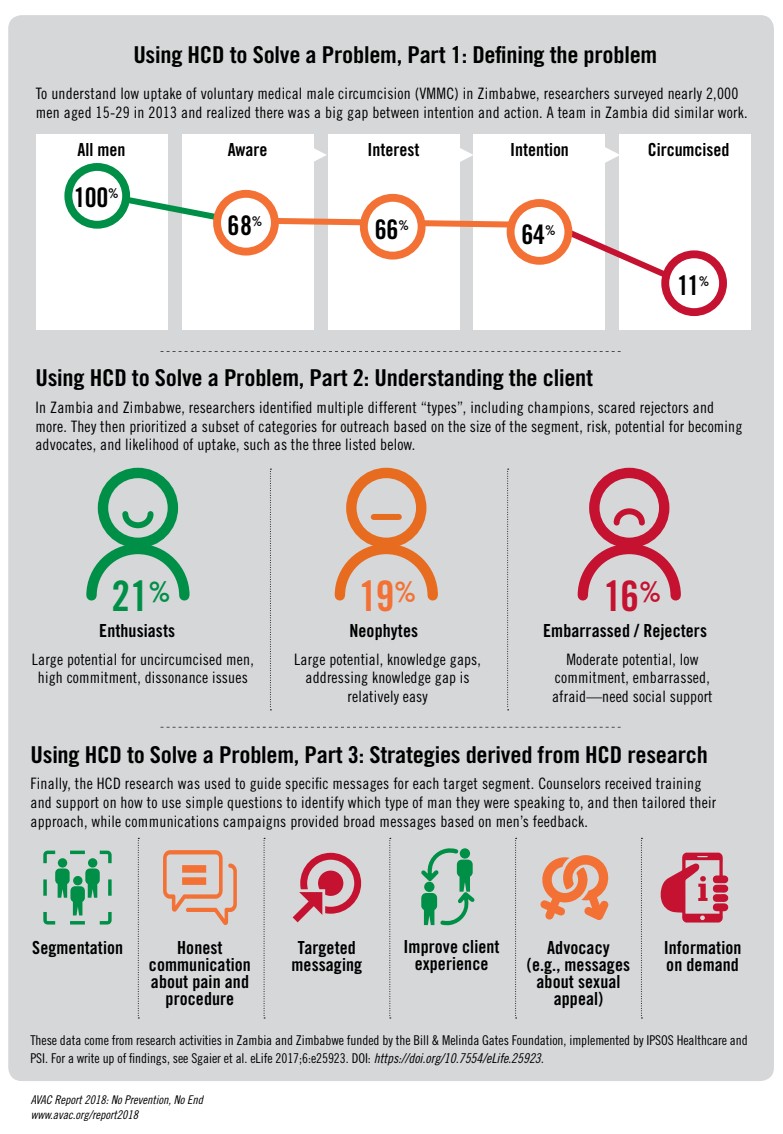
<style>
.page{position:relative;width:783px;height:1134px;background:#fff}
.page>*{position:absolute;margin:0;border:0;box-sizing:border-box;transform-origin:0 0}
.t1{font:42px "Trade Gothic Bold Cond Twenty";color:#008f47}
.t2{font:42px "Trade Gothic Bold Cond Twenty";color:#f37135}
.t3{font:42px "Trade Gothic Bold Cond Twenty";color:#c41230}
.t4{font:27px "Trade Gothic Bold Cond Twenty";letter-spacing:-.005em;color:#000}
.t5{font:23.25px "Trade Gothic Bold Cond Twenty";letter-spacing:-.01em;color:#000;scale:1.08 1}
.t6{font:18px/17.2px "Trade Gothic Bold Cond Twenty";letter-spacing:.005em;color:#000;text-align:center}
.t7{font:15.75px/18.8px "Trade Gothic Cond Eighteen";letter-spacing:.015em;color:#000}
.t8{font:13.5px/18px "Trade Gothic Cond Eighteen";letter-spacing:-.005em;color:#000}
.t9{font:12px/15px "Trade Gothic Cond Eighteen Obl";color:#000}
.s1{font-family:"Trade Gothic Cond Eighteen Obl"}
</style>
<div class="page">
<div style="left:8px;top:15px;width:766px;height:1066px;background:#d5d7d8;border-radius:14px"></div>
<div style="left:36px;top:134px;width:131px;height:195px;background:#fff"></div>
<div style="left:182px;top:134px;width:131px;height:195px;background:#fff"></div>
<div style="left:328px;top:134px;width:131px;height:195px;background:#fff"></div>
<div style="left:474px;top:134px;width:131px;height:195px;background:#fff"></div>
<div style="left:620px;top:134px;width:131px;height:195px;background:#fff"></div>
<svg style="left:313px;top:147px;width:14px;height:16px"></svg>
<svg style="left:459px;top:147px;width:15px;height:16px"></svg>
<svg style="left:605px;top:147px;width:15px;height:16px"></svg>
<svg style="left:334px;top:539px;width:104px;height:62px"></svg>
<div style="left:374px;top:514px;width:25px;height:6px;background:#e76c1f"></div>
<div style="left:346px;top:468px;width:80px;height:80px;border:10px solid #e76c1f;border-radius:50%"></div>
<svg style="left:270px;top:469px;width:1px;height:241px"></svg>
<svg style="left:507px;top:469px;width:2px;height:241px"></svg>
<svg style="left:86px;top:539px;width:104px;height:62px"></svg>
<svg style="left:122px;top:511px;width:32px;height:18px"></svg>
<div style="left:98px;top:468px;width:80px;height:80px;border:10px solid #008f47;border-radius:50%"></div>
<svg style="left:577px;top:539px;width:104px;height:62px"></svg>
<svg style="left:613px;top:508px;width:32px;height:18px"></svg>
<div style="left:589px;top:468px;width:80px;height:80px;border:10px solid #c41230;border-radius:50%"></div>
<svg style="left:68px;top:167px;width:58px;height:58px"></svg>
<div style="left:64px;top:163px;width:66px;height:66px;border:8px solid #008f47;border-radius:50%"></div>
<svg style="left:86px;top:186px;width:591px;height:109px"></svg>
<div style="left:511px;top:203px;width:57px;height:58px;background:#fff;border-radius:50%"></div>
<div style="left:507px;top:199px;width:65px;height:66px;border:8px solid #f37135;border-radius:50%"></div>
<div style="left:665px;top:254px;width:58px;height:58px;background:#fff;border-radius:50%"></div>
<div style="left:661px;top:250px;width:66px;height:66px;border:8px solid #c41230;border-radius:50%"></div>
<svg style="left:43px;top:851px;width:69px;height:74px"></svg>
<svg style="left:163px;top:850px;width:74px;height:75px"></svg>
<svg style="left:293px;top:853px;width:68px;height:69px"></svg>
<svg style="left:421px;top:848px;width:54px;height:77px"></svg>
<div style="left:460px;top:848px;width:10px;height:11px;background:#008f47;border-radius:50%"></div>
<svg style="left:540px;top:855px;width:69px;height:65px"></svg>
<svg style="left:661px;top:853px;width:67px;height:70px"></svg>
<svg style="left:138px;top:838px;width:1px;height:181px"></svg>
<svg style="left:264px;top:838px;width:1px;height:181px"></svg>
<svg style="left:389px;top:838px;width:2px;height:181px"></svg>
<svg style="left:515px;top:838px;width:2px;height:181px"></svg>
<svg style="left:641px;top:838px;width:1px;height:181px"></svg>
<svg style="left:161px;top:351px;width:460px;height:1px"></svg>
<svg style="left:161px;top:727px;width:460px;height:1px"></svg>
<h3 class="t5" style="left:133px;top:40px;width:487px">Using HCD to Solve a Problem, Part 1: Defining the problem</h3>
<p class="t7" style="left:36px;top:84px;width:714px">To understand low uptake of voluntary medical male circumcision (VMMC) in Zimbabwe, researchers surveyed nearly 2,000 men aged 15-29 in 2013 and realized there was a big gap between intention and action. A team in Zambia did similar work.</p>
<p class="t6" style="left:78px;top:141px;width:49px">All men</p>
<p class="t6" style="left:228px;top:141px;width:41px">Aware</p>
<p class="t6" style="left:368px;top:141px;width:53px">Interest</p>
<p class="t6" style="left:510px;top:141px;width:60px">Intention</p>
<p class="t6" style="left:648px;top:141px;width:83px">Circumcised</p>
<h2 class="t4" style="left:74px;top:181px;width:47px">100<sup>%</sup></h2>
<h2 class="t4" style="left:228px;top:209px;width:36px">68<sup>%</sup></h2>
<h2 class="t4" style="left:375px;top:213px;width:36px">66<sup>%</sup></h2>
<h2 class="t4" style="left:521px;top:218px;width:36px">64<sup>%</sup></h2>
<h2 class="t4" style="left:677px;top:269px;width:34px">11<sup>%</sup></h2>
<h3 class="t5" style="left:35px;top:364px;width:518px">Using HCD to Solve a Problem, Part 2: Understanding the client</h3>
<p class="t7" style="left:35px;top:398px;width:708px">In Zambia and Zimbabwe, researchers identified multiple different “types”, including champions, scared rejectors and more. They then prioritized a subset of categories for outreach based on the size of the segment, risk, potential for becoming advocates, and likelihood of uptake, such as the three listed below.</p>
<h1 class="t1" style="left:112px;top:570px;width:61px">21<sup>%</sup></h1>
<h1 class="t2" style="left:359px;top:570px;width:59px">19<sup>%</sup></h1>
<p class="t6" style="left:99px;top:622px;width:77px">Enthusiasts</p>
<p class="t7" style="left:32px;top:649px;width:223px;text-align:center">Large potential for uncircumcised men, high commitment, dissonance issues</p>
<p class="t6" style="left:349px;top:622px;width:70px">Neophytes</p>
<p class="t7" style="left:294px;top:649px;width:188px;text-align:center">Large potential, knowledge gaps, addressing knowledge gap is relatively easy</p>
<h1 class="t3" style="left:604px;top:570px;width:59px">16<sup>%</sup></h1>
<p class="t6" style="left:543px;top:622px;width:165px">Embarrassed / Rejecters</p>
<p class="t7" style="left:552px;top:649px;width:162px;text-align:center">Moderate potential, low commitment, embarrassed, afraid—need social support</p>
<h3 class="t5" style="left:31px;top:740px;width:629px">Using HCD to Solve a Problem, Part 3: Strategies derived from HCD research</h3>
<p class="t7" style="left:31px;top:774px;width:687px">Finally, the HCD research was used to guide specific messages for each target segment. Counselors received training and support on how to use simple questions to identify which type of man they were speaking to, and then tailored their approach, while communications campaigns provided broad messages based on men’s feedback.</p>
<p class="t6" style="left:32px;top:939px;width:92px">Segmentation</p>
<p class="t6" style="left:149px;top:939px;width:104px">Honest communication about pain and procedure</p>
<p class="t6" style="left:292px;top:939px;width:72px">Targeted messaging</p>
<p class="t6" style="left:404px;top:938px;width:98px">Improve client experience</p>
<p class="t6" style="left:527px;top:939px;width:105px">Advocacy<br>(e.g., messages about sexual appeal)</p>
<p class="t6" style="left:664px;top:939px;width:79px;text-align:left">Information on demand</p>
<p class="t8" style="left:30px;top:1031px;width:719px">These data come from research activities in Zambia and Zimbabwe funded by the Bill &amp; Melinda Gates Foundation, implemented by IPSOS Healthcare and<br>PSI. For a write up of findings, see Sgaier et al. eLife 2017;6:e25923. DOI: <span class="s1">https://doi.org/10.7554/eLife.25923.</span></p>
<p class="t9" style="left:31px;top:1093px;width:174px">AVAC Report 2018: No Prevention, No End www.avac.org/report2018</p>
</div>
